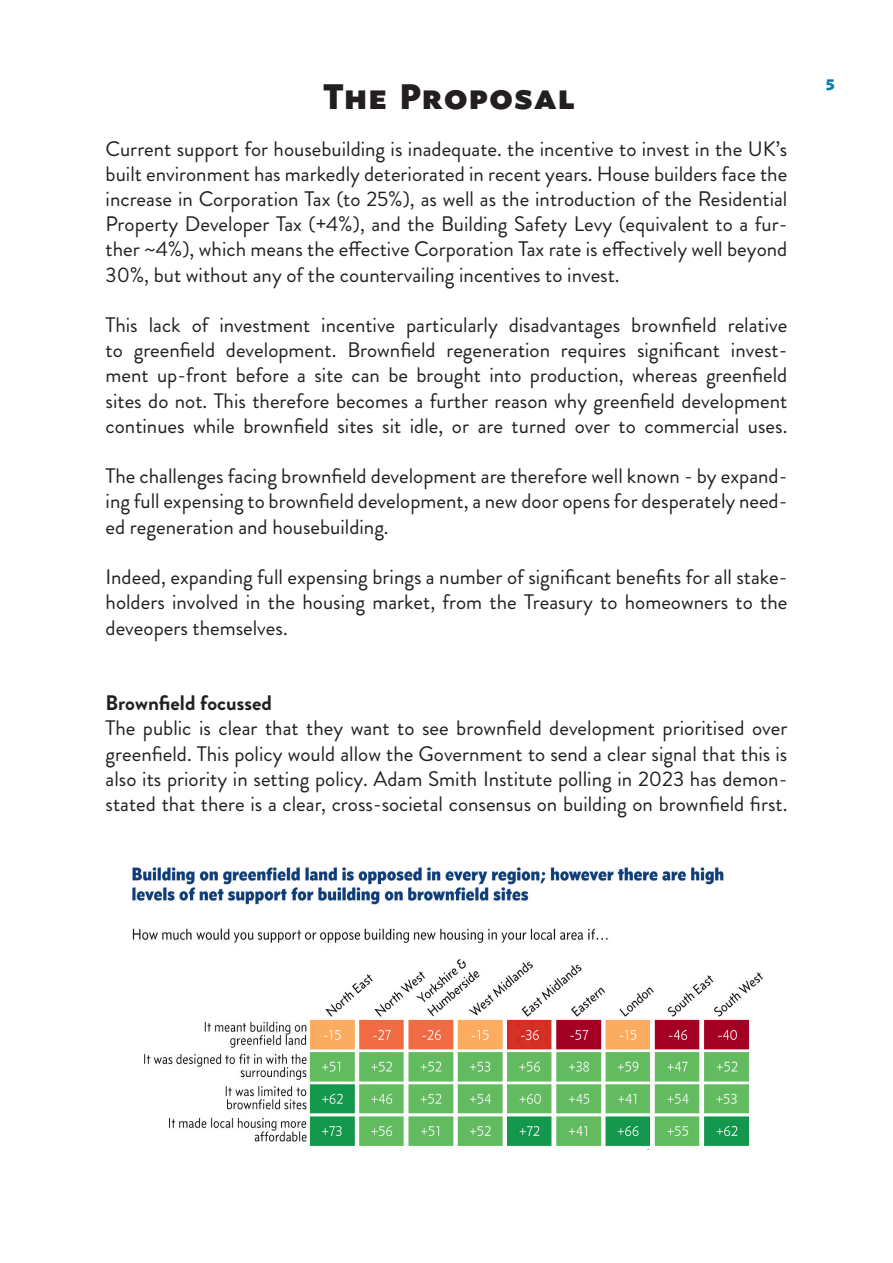
<style>
.page{position:relative;width:893px;height:1263px;background:#fff}
.page>*{position:absolute;margin:0;border:0;box-sizing:border-box;transform-origin:0 0}
.t1{font:36px "Concourse C7";color:#231f20}
.t2{font:21px/25.2px "Brandon Grotesque";color:#231f20;text-align:justify}
.t3{font:700 21px "Brandon Grotesque";color:#231f20}
.t4{font:15.75px "Concourse T7";color:#0379b2}
</style>
<div class="page">
<img style="left:132px;top:867px;width:631px;height:279px">
<p class="t1" style="left:322px;top:74px;width:255px">The Proposal</p>
<p class="t2" style="left:106px;top:136px;width:683px">Current support for housebuilding is inadequate. the incentive to invest in the UK’s built environment has markedly deteriorated in recent years. House builders face the increase in Corporation Tax (to 25%), as well as the introduction of the Residential Property Developer Tax (+4%), and the Building Safety Levy (equivalent to a fur&shy;ther ~4%), which means the effective Corporation Tax rate is effectively well beyond 30%, but without any of the countervailing incentives to invest.</p>
<p class="t2" style="left:106px;top:313px;width:683px">This lack of investment incentive particularly disadvantages brownfield relative to greenfield development. Brownfield regeneration requires significant invest&shy;ment up-front before a site can be brought into production, whereas greenfield sites do not. This therefore becomes a further reason why greenfield development continues while brownfield sites sit idle, or are turned over to commercial uses.</p>
<p class="t2" style="left:106px;top:464px;width:683px">The challenges facing brownfield development are therefore well known - by expand&shy;ing full expensing to brownfield development, a new door opens for desperately need&shy;ed regeneration and housebuilding.</p>
<p class="t2" style="left:106px;top:565px;width:683px">Indeed, expanding full expensing brings a number of significant benefits for all stake&shy;holders involved in the housing market, from the Treasury to homeowners to the deveopers themselves.</p>
<p class="t3" style="left:106px;top:688px;width:168px">Brownfield focussed</p>
<p class="t2" style="left:106px;top:716px;width:683px">The public is clear that they want to see brownfield development prioritised over greenfield. This policy would allow the Government to send a clear signal that this is also its priority in setting policy. Adam Smith Institute polling in 2023 has demon&shy;stated that there is a clear, cross-societal consensus on building on brownfield first.</p>
<p class="t4" style="left:826px;top:75px;width:10px">5</p>
</div>
